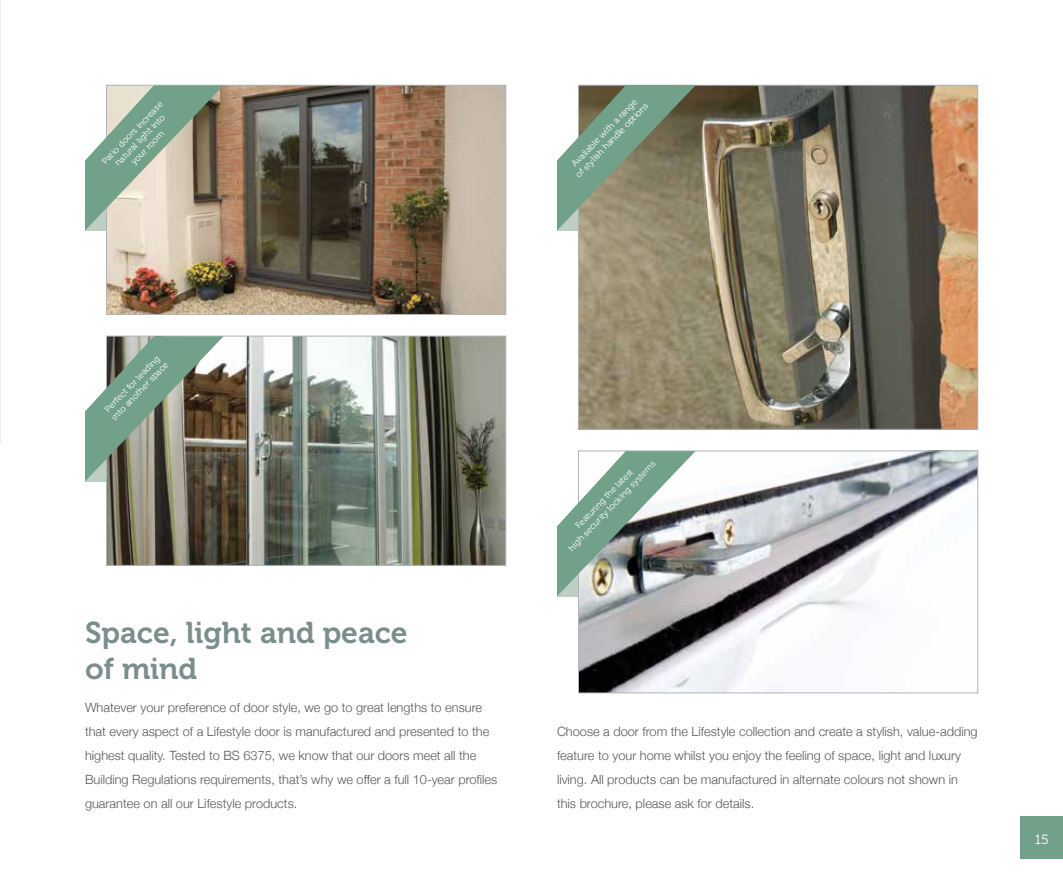
<style>
.page{position:relative;width:1063px;height:893px;background:#fff}
.page>*{position:absolute;margin:0;border:0;box-sizing:border-box;transform-origin:0 0}
.t1{font:30px/36px "Museo 700";color:#7b8e8d}
.t2{font:13.5px "Museo 300";color:#fff}
.t3{font:300 12.75px/24px "Helvetica Neue";color:#575756}
.t4{font:9px/10.5px "Museo 300";color:#fff;text-align:center}
</style>
<div class="page">
<img style="left:0;top:0;width:1px;height:442px">
<div style="left:1020px;top:816px;width:43px;height:43px;background:#71a188"></div>
<img style="left:108px;top:87px;width:396px;height:226px">
<div style="left:106px;top:85px;width:400px;height:230px;border:1px solid #b0b5b9"></div>
<img style="left:580px;top:453px;width:396px;height:238px">
<div style="left:578px;top:451px;width:400px;height:242px;border:1px solid #b0b5b9"></div>
<img style="left:580px;top:87px;width:396px;height:340px">
<img style="left:108px;top:338px;width:396px;height:226px">
<div style="left:106px;top:336px;width:400px;height:230px;border:1px solid #b0b5b9"></div>
<svg style="left:85px;top:85px;width:139px;height:146px;background:#a7b19d"></svg>
<svg style="left:85px;top:336px;width:139px;height:145px;background:#818f7d"></svg>
<img style="left:557px;top:451px;width:139px;height:145px">
<svg style="left:557px;top:85px;width:138px;height:146px;background:#86937a"></svg>
<p class="t4" style="left:100px;top:159px;width:85px;rotate:-46deg">Patio doors increase natural light into your room</p>
<p class="t4" style="left:566px;top:165px;width:102px;rotate:-46deg">Available with a range of stylish handle options</p>
<p class="t4" style="left:102px;top:408px;width:79px;text-align:left;rotate:-46deg">Perfect for leading into another space</p>
<h1 class="t1" style="left:85px;top:615px;width:324px">Space, light and peace of mind</h1>
<p class="t3" style="left:85px;top:694px;width:414px">Whatever your preference of door style, we go to great lengths to ensure that every aspect of a Lifestyle door is manufactured and presented to the highest quality. Tested to BS 6375, we know that our doors meet all the Building Regulations requirements, that’s why we offer a full 10-year profiles guarantee on all our Lifestyle products.</p>
<p class="t4" style="left:559px;top:539px;width:122px;rotate:-46deg">Featuring the latest<br>high security locking systems</p>
<p class="t3" style="left:557px;top:718px;width:422px">Choose a door from the Lifestyle collection and create a stylish, value-adding feature to your home whilst you enjoy the feeling of space, light and luxury living. All products can be manufactured in alternate colours not shown in this brochure, please ask for details.</p>
<p class="t2" style="left:1035px;top:832px;width:16px">15</p>
</div>
